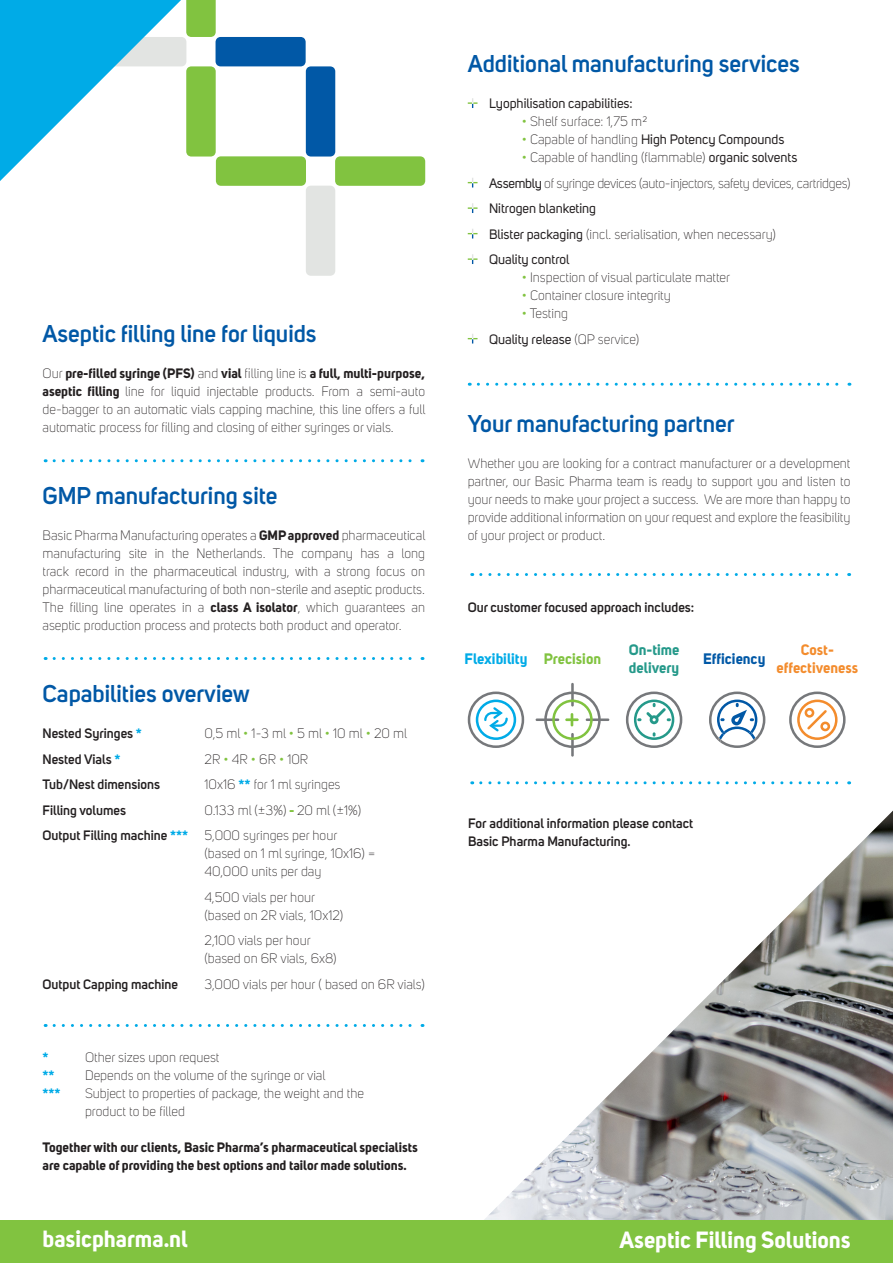
<style>
.page{position:relative;width:893px;height:1263px;background:#fff}
.page>*{position:absolute;margin:0;border:0;box-sizing:border-box;transform-origin:0 0}
.t1{font:600 24px "Uni Sans";color:#0158a6}
.t2{font:700 23.25px "Uni Sans";color:#fff}
.t3{font:700 15px "Uni Sans";color:#f38c2d}
.t4{font:700 15px/18px "Uni Sans";color:#25998a}
.t5{font:700 15px "Uni Sans";color:#00abe7}
.t6{font:700 15px "Uni Sans";color:#0158a6}
.t7{font:700 15px "Uni Sans";color:#81c340}
.t8{font:300 13.5px/18px "Uni Sans";color:#231f20;text-align:justify}
.t9{font:600 13.5px/18px "Uni Sans";color:#231f20}
.t10{font:700 13.5px "Uni Sans";color:#231f20}
.t11{font:13.5px "Uni Sans";color:#231f20}
.t12{font:300 13.5px "Uni Sans";letter-spacing:-.02em;color:#231f20}
.t13{font:600 13.5px "Uni Sans";color:#00abe7}
.s1{font-weight:300}
.s2{font-weight:700}
.s3{color:#00abe7}
.s4{color:#81c340}
.s5{font-weight:600;color:#00abe7}
.s6{font-weight:700;color:#81c340}
.s7{font-weight:300;color:#81c340}
.s8{font-weight:400}
</style>
<div class="page">
<img style="left:484px;top:811px;width:409px;height:409px">
<div style="left:0;top:1220px;width:893px;height:43px;background:#81c340"></div>
<svg style="left:0;top:0;width:426px;height:276px"></svg>
<svg style="left:54px;top:459px;width:369px;height:3px"></svg>
<svg style="left:54px;top:657px;width:369px;height:3px"></svg>
<svg style="left:54px;top:1024px;width:369px;height:3px"></svg>
<svg style="left:481px;top:573px;width:369px;height:3px"></svg>
<svg style="left:481px;top:781px;width:369px;height:3px"></svg>
<svg style="left:478px;top:383px;width:372px;height:3px"></svg>
<svg style="left:468px;top:98px;width:9px;height:10px"></svg>
<svg style="left:468px;top:178px;width:9px;height:10px"></svg>
<svg style="left:468px;top:203px;width:9px;height:10px"></svg>
<svg style="left:468px;top:229px;width:9px;height:10px"></svg>
<svg style="left:468px;top:254px;width:9px;height:10px"></svg>
<svg style="left:468px;top:334px;width:9px;height:10px"></svg>
<svg style="left:484px;top:707px;width:24px;height:24px"></svg>
<div style="left:468px;top:691px;width:56px;height:57px;border:3px solid #76787b;border-radius:50%"></div>
<div style="left:476px;top:699px;width:40px;height:41px;border:3px solid #00abe7;border-radius:50%"></div>
<hr style="left:536px;top:718px;width:23px;height:3px;background:#76787b">
<hr style="left:586px;top:718px;width:23px;height:3px;background:#76787b">
<hr style="left:571px;top:733px;width:3px;height:24px;background:#76787b">
<hr style="left:571px;top:683px;width:3px;height:23px;background:#76787b">
<svg style="left:544px;top:691px;width:57px;height:57px"></svg>
<div style="left:626px;top:691px;width:56px;height:57px;border:3px solid #76787b;border-radius:50%"></div>
<div style="left:634px;top:699px;width:40px;height:41px;border:3px solid #25998a;border-radius:50%"></div>
<svg style="left:637px;top:703px;width:34px;height:21px"></svg>
<svg style="left:709px;top:691px;width:56px;height:57px"></svg>
<div style="left:789px;top:691px;width:57px;height:57px;border:3px solid #76787b;border-radius:50%"></div>
<div style="left:797px;top:699px;width:40px;height:41px;border:3px solid #f38c2d;border-radius:50%"></div>
<svg style="left:803px;top:707px;width:28px;height:25px"></svg>
<p class="t1" style="left:43px;top:319px;width:276px">Aseptic filling line for liquids</p>
<p class="t10" style="left:43px;top:365px;width:384px"><span class="s1">Our</span> pre-filled syringe (PFS) <span class="s1">and</span> vial <span class="s1">filling line is</span> a full, multi-purpose,</p>
<p class="t8" style="left:43px;top:382px;width:384px"><span class="s2">aseptic filling</span> line for liquid injectable products. From a semi-auto de-bagger to an automatic vials capping machine, this line offers a full automatic process for filling and closing of either syringes or vials.</p>
<p class="t1" style="left:43px;top:481px;width:237px">GMP manufacturing site</p>
<p class="t8" style="left:43px;top:526px;width:384px">Basic Pharma Manufacturing operates a <span class="s2">GMP approved</span> pharmaceutical manufacturing site in the Netherlands. The company has a long track record in the pharmaceutical industry, with a strong focus on pharmaceutical manufacturing of both non-sterile and aseptic products.<br>The filling line operates in a <span class="s2">class A isolator</span>, which guarantees an aseptic production process and protects both product and operator.</p>
<p class="t1" style="left:43px;top:679px;width:209px">Capabilities overview</p>
<p class="t9" style="left:43px;top:724px;width:101px">Nested Syringes <span class="s3">*</span></p>
<p class="t8" style="left:205px;top:724px;width:204px">0,5 ml <span class="s4">•</span> 1-3 ml <span class="s4">•</span> 5 ml <span class="s4">•</span> 10 ml <span class="s4">•</span> 20 ml</p>
<p class="t9" style="left:43px;top:750px;width:79px">Nested Vials <span class="s3">*</span></p>
<p class="t8" style="left:205px;top:750px;width:105px">2R <span class="s4">•</span> 4R <span class="s4">•</span> 6R <span class="s4">•</span> 10R</p>
<p class="t9" style="left:43px;top:775px;width:119px">Tub/Nest dimensions</p>
<p class="t8" style="left:205px;top:775px;width:137px">10x16 <span class="s5">**</span> for 1 ml syringes</p>
<p class="t9" style="left:43px;top:801px;width:85px">Filling volumes</p>
<p class="t8" style="left:205px;top:801px;width:158px">0.133 ml (±3%) <span class="s6">-</span> 20 ml (±1%)</p>
<p class="t9" style="left:43px;top:826px;width:296px">Output Filling machine <span class="s3">***</span> <span class="s1">5,000 syringes per hour</span></p>
<p class="t8" style="left:205px;top:844px;width:172px">(based on 1 ml syringe, 10x16) =</p>
<p class="t8" style="left:205px;top:862px;width:119px">40,000 units per day</p>
<p class="t8" style="left:205px;top:888px;width:112px">4,500 vials per hour</p>
<p class="t8" style="left:205px;top:906px;width:140px">(based on 2R vials, 10x12)</p>
<p class="t8" style="left:205px;top:931px;width:108px">2,100 vials per hour</p>
<p class="t8" style="left:205px;top:949px;width:134px">(based on 6R vials, 6x8)</p>
<p class="t9" style="left:43px;top:975px;width:137px">Output Capping machine</p>
<p class="t8" style="left:205px;top:975px;width:222px">3,000 vials per hour ( based on 6R vials)</p>
<p class="t13" style="left:43px;top:1049px;width:8px">*</p>
<p class="t8" style="left:85px;top:1048px;width:136px">Other sizes upon request</p>
<p class="t13" style="left:43px;top:1067px;width:14px">**</p>
<p class="t8" style="left:85px;top:1066px;width:242px">Depends on the volume of the syringe or vial</p>
<p class="t13" style="left:43px;top:1085px;width:20px">***</p>
<p class="t8" style="left:85px;top:1084px;width:280px">Subject to properties of package, the weight and the</p>
<p class="t8" style="left:85px;top:1102px;width:101px">product to be filled</p>
<p class="t10" style="left:43px;top:1139px;width:377px">Together with our clients, Basic Pharma’s pharmaceutical specialists</p>
<p class="t10" style="left:43px;top:1157px;width:366px">are capable of providing the best options and tailor made solutions.</p>
<p class="t1" style="left:468px;top:49px;width:334px">Additional manufacturing services</p>
<p class="t11" style="left:489px;top:95px;width:145px">Lyophilisation capabilities:</p>
<p class="t8" style="left:522px;top:112px;width:127px"><span class="s4">•</span> Shelf surface: 1,75 m²</p>
<p class="t11" style="left:522px;top:131px;width:264px"><span class="s7">•</span> <span class="s1">Capable of handling</span> High Potency Compounds</p>
<p class="t8" style="left:522px;top:148px;width:277px"><span class="s4">•</span> Capable of handling (flammable) <span class="s8">organic solvents</span></p>
<p class="t12" style="left:489px;top:175px;width:363px"><span class="s8">Assembly</span> of syringe devices (auto-injectors, safety devices, cartridges)</p>
<p class="t11" style="left:489px;top:200px;width:109px">Nitrogen blanketing</p>
<p class="t8" style="left:489px;top:225px;width:288px"><span class="s8">Blister packaging</span> (incl. serialisation, when necessary)</p>
<p class="t11" style="left:489px;top:251px;width:82px">Quality control</p>
<p class="t8" style="left:522px;top:268px;width:210px"><span class="s4">•</span> Inspection of visual particulate matter</p>
<p class="t8" style="left:522px;top:286px;width:151px"><span class="s4">•</span> Container closure integrity</p>
<p class="t8" style="left:522px;top:304px;width:48px"><span class="s4">•</span> Testing</p>
<p class="t11" style="left:489px;top:331px;width:152px">Quality release <span class="s1">(QP service)</span></p>
<p class="t1" style="left:468px;top:409px;width:268px">Your manufacturing partner</p>
<p class="t8" style="left:468px;top:454px;width:384px">Whether you are looking for a contract manufacturer or a development partner, our Basic Pharma team is ready to support you and listen to your needs to make your project a success. We are more than happy to provide additional information on your request and explore the feasibility of your project or product.</p>
<p class="t9" style="left:468px;top:598px;width:228px">Our customer focused approach includes:</p>
<p class="t5" style="left:464px;top:650px;width:64px">Flexibility</p>
<p class="t7" style="left:544px;top:650px;width:59px">Precision</p>
<p class="t4" style="left:629px;top:641px;width:52px">On-time delivery</p>
<p class="t6" style="left:703px;top:650px;width:64px">Efficiency</p>
<p class="t3" style="left:801px;top:641px;width:35px">Cost-</p>
<p class="t3" style="left:777px;top:659px;width:83px">effectiveness</p>
<p class="t9" style="left:468px;top:814px;width:227px">For additional information please contact<br>Basic Pharma Manufacturing.</p>
<p class="t2" style="left:43px;top:1224px;width:147px">basicpharma.nl</p>
<p class="t2" style="left:619px;top:1225px;width:233px">Aseptic Filling Solutions</p>
</div>
